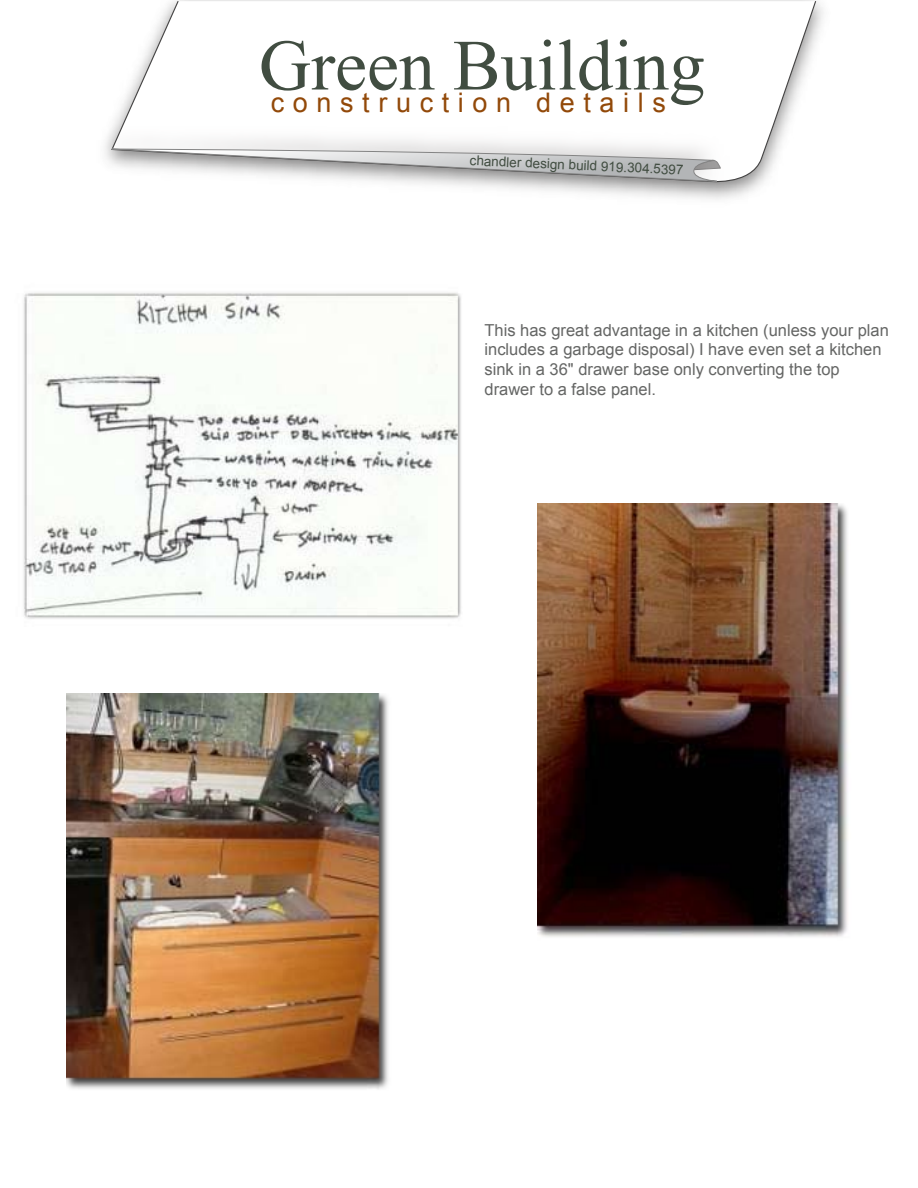
<style>
.page{position:relative;width:918px;height:1188px;background:#fff}
.page>*{position:absolute;margin:0;border:0;box-sizing:border-box;transform-origin:0 0}
.t1{font:72px "Times New Roman";color:#414d41}
.t2{font:27px "Arial";letter-spacing:.32em;color:#924909}
.t3{font:16.5px/19.8px "Arial";color:#656665}
.t4{font:13.5px "Arial";color:#414d41}
</style>
<div class="page">
<img style="left:23px;top:292px;width:438px;height:327px">
<img style="left:538px;top:504px;width:310px;height:433px">
<img style="left:67px;top:694px;width:321px;height:395px">
<svg style="left:116px;top:0;width:701px;height:187px"></svg>
<img style="left:105px;top:119px;width:636px;height:80px">
<svg style="left:111px;top:149px;width:610px;height:33px"></svg>
<h1 class="t1" style="left:259px;top:17px;width:447px">Green Building</h1>
<h2 class="t2" style="left:271px;top:85px;width:397px">construction details</h2>
<p class="t4" style="left:470px;top:151px;width:215px;rotate:3deg">chandler design build 919.304.5397</p>
<p class="t3" style="left:484px;top:320px;width:406px">This has great advantage in a kitchen (unless your plan includes a garbage disposal) I have even set a kitchen sink in a 36" drawer base only converting the top drawer to a false panel.</p>
</div>
